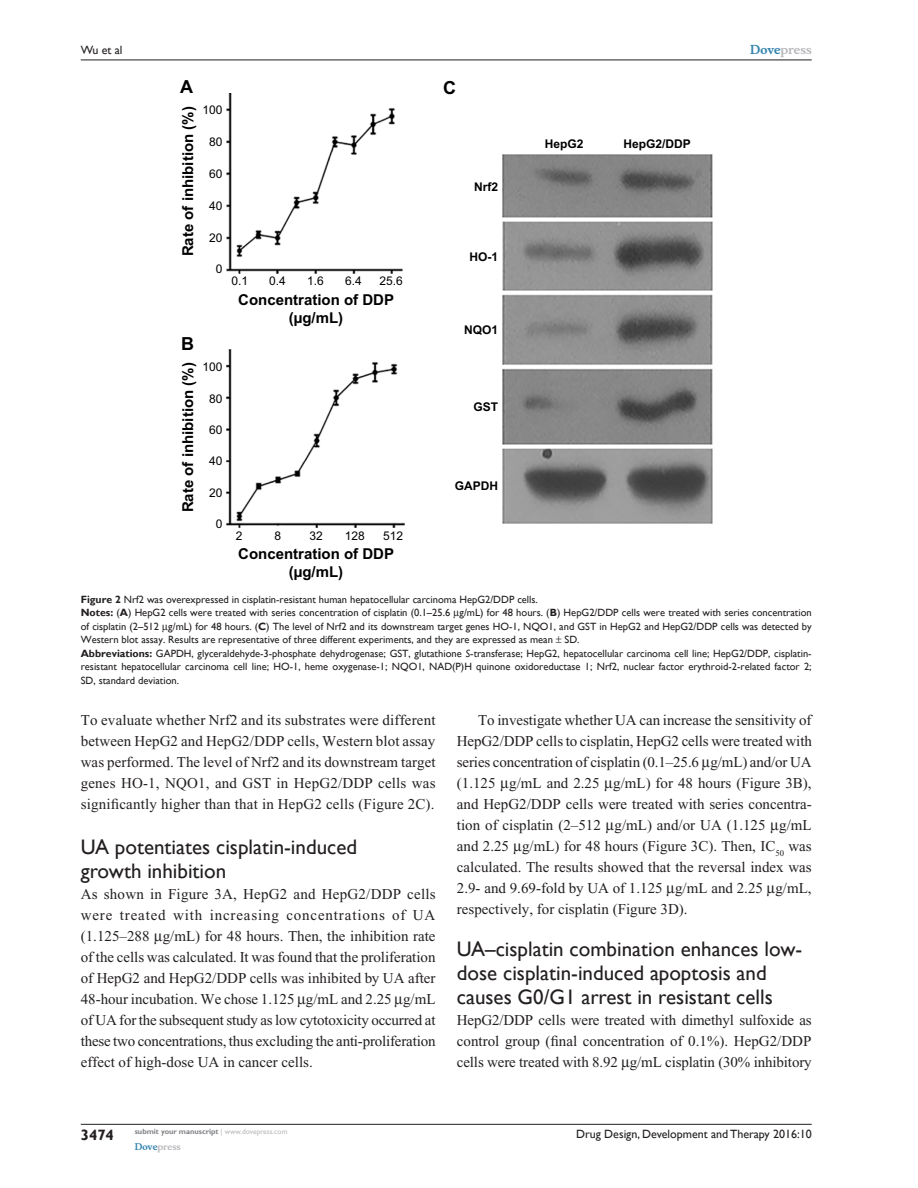
<style>
.page{position:relative;width:918px;height:1188px;background:#fff}
.page>*{position:absolute;margin:0;border:0;box-sizing:border-box;transform-origin:0 0}
.H2-2li{font:21px/24px "Gill Sans";color:#231f20}
.t1{font:700 18px "Arial";color:#000}
.TxF{font:15px/21px "Times New Roman";color:#231f20;text-align:justify}
.Tx{font:15px/21px "Times New Roman";color:#231f20;text-align:justify}
.t2{font:700 15px/18px "Arial";color:#000;text-align:center}
.t3{font:700 15px "Gill Sans";color:#231f20}
.t4{font:12px "Arial";color:#000}
.t5{font:12px "Gill Sans";color:#231f20}
.t6{font:700 12px "Arial";color:#000}
.t7{font:700 12px "Musee";color:#b8b9bc}
.FigSNRI{font:10.5px/13.5px "Gill Sans";color:#231f20;text-align:justify}
.FigC{font:10.5px "Gill Sans";color:#231f20}
.t8{font:700 9px "Musee";color:#b8b9bc}
.t9{font:700 7.5px "Gill Sans";color:#808285}
.s1{color:#3485ae}
.s2{font-weight:700}
.s3{font-style:italic}
.s4{font-weight:400;color:#b8b9bc}
</style>
<div class="page">
<hr style="left:81px;top:1124px;width:731px;height:1px;background:#231f20">
<hr style="left:81px;top:60px;width:731px;height:1px;background:#231f20">
<img style="left:503px;top:155px;width:209px;height:369px">
<img style="left:226px;top:350px;width:178px;height:177px">
<img style="left:226px;top:93px;width:176px;height:180px">
<p class="t5" style="left:81px;top:43px;width:43px">Wu et al</p>
<p class="t1" style="left:180px;top:75px;width:14px">A</p>
<p class="t4" style="left:202px;top:102px;width:22px">100</p>
<p class="t4" style="left:209px;top:134px;width:15px">80</p>
<p class="t4" style="left:209px;top:166px;width:15px">60</p>
<p class="t4" style="left:209px;top:198px;width:15px">40</p>
<p class="t4" style="left:209px;top:230px;width:15px">20</p>
<p class="t4" style="left:216px;top:261px;width:8px">0</p>
<p class="t2" style="left:179px;top:256px;width:151px;rotate:-90deg">Rate of inhibition (%)</p>
<p class="t1" style="left:181px;top:331px;width:14px">B</p>
<p class="t2" style="left:179px;top:512px;width:151px;rotate:-90deg">Rate of inhibition (%)</p>
<p class="t4" style="left:202px;top:359px;width:22px">100</p>
<p class="t4" style="left:209px;top:390px;width:15px">80</p>
<p class="t4" style="left:209px;top:422px;width:15px">60</p>
<p class="t4" style="left:209px;top:453px;width:15px">40</p>
<p class="t4" style="left:209px;top:485px;width:15px">20</p>
<p class="t4" style="left:216px;top:516px;width:8px">0</p>
<p class="t4" style="left:231px;top:273px;width:18px">0.1</p>
<p class="t4" style="left:269px;top:273px;width:18px">0.4</p>
<p class="t4" style="left:307px;top:273px;width:18px">1.6</p>
<p class="t4" style="left:345px;top:273px;width:18px">6.4</p>
<p class="t4" style="left:380px;top:273px;width:25px">25.6</p>
<p class="t2" style="left:238px;top:291px;width:157px">Concentration of DDP (µg/mL)</p>
<p class="t4" style="left:236px;top:528px;width:8px">2</p>
<p class="t4" style="left:274px;top:528px;width:8px">8</p>
<p class="t4" style="left:310px;top:528px;width:15px">32</p>
<p class="t4" style="left:345px;top:528px;width:22px">128</p>
<p class="t4" style="left:383px;top:528px;width:22px">512</p>
<p class="t2" style="left:238px;top:546px;width:157px">Concentration of DDP (µg/mL)</p>
<p class="t1" style="left:443px;top:75px;width:14px">C</p>
<p class="t6" style="left:474px;top:179px;width:25px">Nrf2</p>
<p class="t6" style="left:469px;top:249px;width:30px">HO-1</p>
<p class="t6" style="left:464px;top:322px;width:36px">NQO1</p>
<p class="t6" style="left:473px;top:399px;width:26px">GST</p>
<p class="t6" style="left:455px;top:478px;width:45px">GAPDH</p>
<p class="t6" style="left:545px;top:136px;width:40px">HepG2</p>
<p class="t6" style="left:624px;top:136px;width:69px">HepG2/DDP</p>
<p class="t7" style="left:750px;top:43px;width:63px"><span class="s1">Dove</span>press</p>
<p class="FigC" style="left:81px;top:593px;width:459px"><span class="s2">Figure 2</span> Nrf2 was overexpressed in cisplatin-resistant human hepatocellular carcinoma HepG2/DDP cells.</p>
<p class="FigSNRI" style="left:81px;top:606px;width:732px"><span class="s2">Notes:</span> (<span class="s2">A</span>) HepG2 cells were treated with series concentration of cisplatin (0.1–25.6 g/mL) for 48 hours. (<span class="s2">B</span>) HepG2/DDP cells were treated with series concentration of cisplatin (2–512 g/mL) for 48 hours. (<span class="s2">C</span>) The level of Nrf2 and its downstream target genes HO-1, NQO1, and GST in HepG2 and HepG2/DDP cells was detected by Western blot assay. Results are representative of three different experiments, and they are expressed as mean SD.</p>
<p class="FigSNRI" style="left:81px;top:647px;width:732px"><span class="s2">Abbreviations:</span> GAPDH, glyceraldehyde-3-phosphate dehydrogenase; GST, glutathione <span class="s3">S</span>-transferase; HepG2, hepatocellular carcinoma cell line; HepG2/DDP, cisplatin&shy;resistant hepatocellular carcinoma cell line; HO-1, heme oxygenase-1; NQO1, NAD(P)H quinone oxidoreductase 1; Nrf2, nuclear factor erythroid-2-related factor 2; SD, standard deviation.</p>
<p class="TxF" style="left:81px;top:710px;width:356px">To evaluate whether Nrf2 and its substrates were different between HepG2 and HepG2/DDP cells, Western blot assay was performed. The level of Nrf2 and its downstream target genes HO-1, NQO1, and GST in HepG2/DDP cells was significantly higher than that in HepG2 cells (Figure 2C).</p>
<p class="H2-2li" style="left:81px;top:836px;width:278px">UA potentiates cisplatin-induced growth inhibition</p>
<p class="TxF" style="left:81px;top:884px;width:356px">As shown in Figure 3A, HepG2 and HepG2/DDP cells were treated with increasing concentrations of UA (1.125–288 g/mL) for 48 hours. Then, the inhibition rate of the cells was calculated. It was found that the proliferation of HepG2 and HepG2/DDP cells was inhibited by UA after 48-hour incubation. We chose 1.125 g/mL and 2.25 g/mL of UA for the subsequent study as low cytotoxicity occurred at these two concentrations, thus excluding the anti-proliferation effect of high-dose UA in cancer cells.</p>
<p class="Tx" style="left:457px;top:710px;width:357px;text-indent:21px">To investigate whether UA can increase the sensitivity of HepG2/DDP cells to cisplatin, HepG2 cells were treated with series concentration of cisplatin (0.1–25.6 g/mL) and/or UA (1.125 g/mL and 2.25 g/mL) for 48 hours (Figure 3B), and HepG2/DDP cells were treated with series concentra&shy;tion of cisplatin (2–512 g/mL) and/or UA (1.125 g/mL and 2.25 g/mL) for 48 hours (Figure 3C). Then, IC<sub>50</sub> was calculated. The results showed that the reversal index was 2.9- and 9.69-fold by UA of 1.125 g/mL and 2.25 g/mL, respectively, for cisplatin (Figure 3D).</p>
<h2 class="H2-2li" style="left:457px;top:938px;width:347px">UA–cisplatin combination enhances low&shy;dose cisplatin-induced apoptosis and causes G0/G1 arrest in resistant cells</h2>
<p class="TxF" style="left:457px;top:1010px;width:356px">HepG2/DDP cells were treated with dimethyl sulfoxide as control group (final concentration of 0.1%). HepG2/DDP cells were treated with 8.92 g/mL cisplatin (30% inhibitory</p>
<p class="t3" style="left:81px;top:1126px;width:35px">3474</p>
<p class="t9" style="left:135px;top:1127px;width:154px">submit your manuscript <span class="s4">| www.dovepress.com</span></p>
<p class="t8" style="left:135px;top:1141px;width:48px"><span class="s1">Dove</span>press</p>
<p class="t5" style="left:576px;top:1127px;width:237px">Drug Design, Development and Therapy 2016:10</p>
</div>
